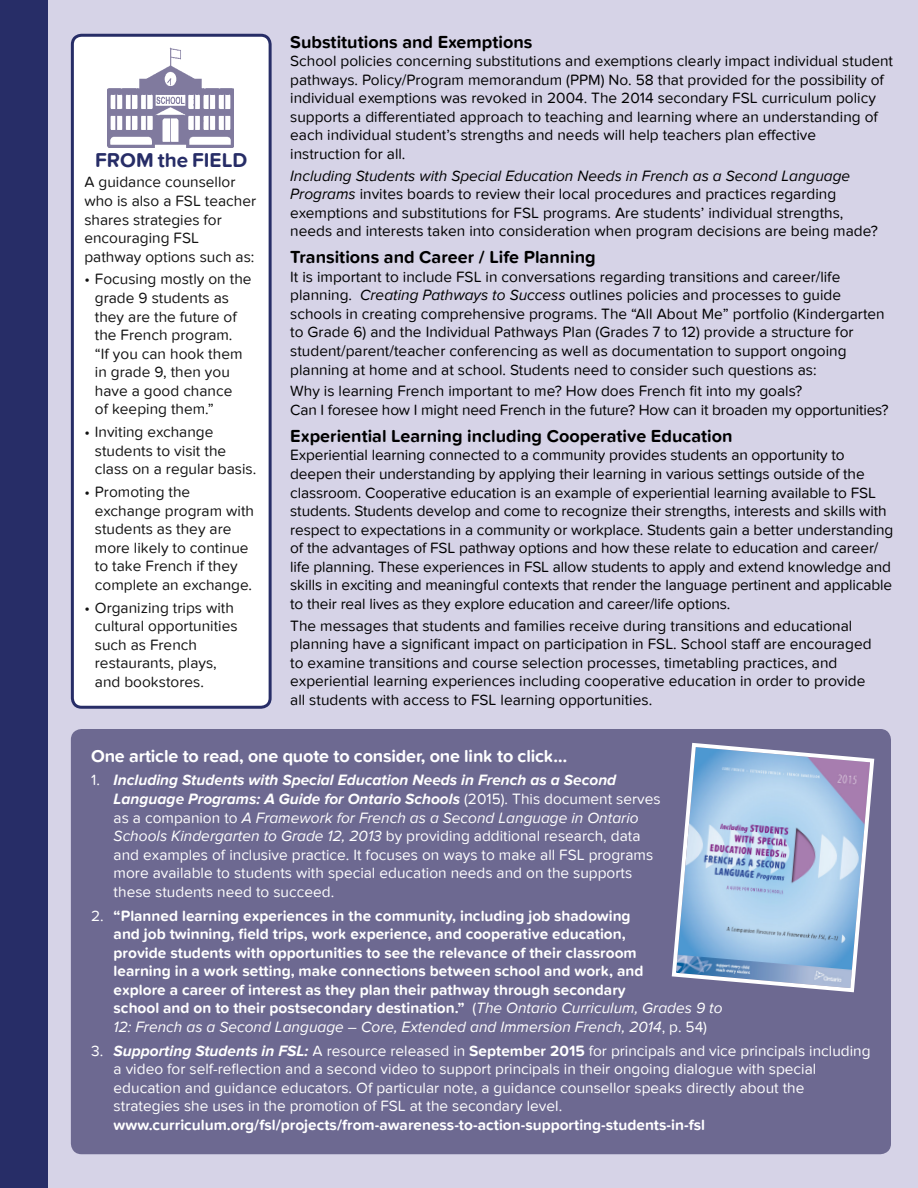
<style>
.page{position:relative;width:918px;height:1188px;background:#fff}
.page>*{position:absolute;margin:0;border:0;box-sizing:border-box;transform-origin:0 0}
.t1{font:700 20.7px "Proxima Nova Soft";color:#272d67}
.t2{font:700 18px "Proxima Nova Soft";color:#000}
.t3{font:700 18px "Proxima Nova Soft";letter-spacing:-.01em;color:#fff}
.t4{font:15.45px/18.6px "Proxima Nova Soft";color:#000}
.t5{font:15.45px/18.6px "Proxima Nova Soft";color:#fff}
.t6{font:700 15.45px/18.6px "Proxima Nova Soft";color:#fff}
.t7{font:15.45px/18.6px "Proxima Nova Soft";color:#121212}
.t8{font:italic 700 15.45px/18.6px "Proxima Nova";color:#fff}
.t9{font:italic 15.45px "Proxima Nova";color:#fff}
.t10{font:italic 15.45px "Proxima Nova";color:#000}
.s1{font-family:"Proxima Nova";font-style:italic}
.s2{font-family:"Proxima Nova Soft";font-weight:400;font-style:normal}
.s3{font-weight:400}
.s4{font-family:"Proxima Nova";font-weight:400;font-style:italic}
.s5{font-family:"Proxima Nova Soft";font-style:normal}
.s6{font-family:"Proxima Nova";font-weight:700;font-style:italic}
.s7{font-weight:700}
</style>
<div class="page">
<div style="left:47px;top:0;width:871px;height:1188px;background:#d6d3e7"></div>
<div style="left:0;top:0;width:47px;height:1188px;background:#272d67"></div>
<div style="left:71px;top:729px;width:820px;height:425px;background:#6d6991;border-radius:11px"></div>
<div style="left:72px;top:35px;width:198px;height:672px;background:#fff;border-radius:9px"></div>
<div style="left:71px;top:34px;width:201px;height:675px;border:3px solid #272d67;border-radius:9px"></div>
<svg style="left:671px;top:742px;width:204px;height:251px"></svg>
<img style="left:108px;top:47px;width:126px;height:101px">
<h1 class="t1" style="left:95px;top:148px;width:154px">FROM the FIELD</h1>
<p class="t7" style="left:84px;top:173px;width:173px">A guidance counsellor who is also a FSL teacher shares strategies for encouraging FSL pathway options such as:</p>
<p class="t7" style="left:95px;top:270px;width:158px;text-indent:-10px">• Focusing mostly on the grade 9 students as they are the future of the French program.<br>“If you can hook them in grade 9, then you have a good chance<br>of keeping them.”</p>
<p class="t7" style="left:95px;top:423px;width:163px;text-indent:-11px">• Inviting exchange students to visit the class on a regular basis.</p>
<p class="t7" style="left:95px;top:483px;width:161px;text-indent:-11px">• Promoting the exchange program with students as they are more likely to continue to take French if they complete an exchange.</p>
<p class="t7" style="left:95px;top:598px;width:144px;text-indent:-11px">• Organizing trips with cultural opportunities such as French restaurants, plays, and bookstores.</p>
<p class="t2" style="left:290px;top:31px;width:244px">Substitutions and Exemptions</p>
<p class="t4" style="left:290px;top:52px;width:604px">School policies concerning substitutions and exemptions clearly impact individual student pathways. Policy/Program memorandum (PPM) No. 58 that provided for the possibility of individual exemptions was revoked in 2004. The 2014 secondary FSL curriculum policy supports a differentiated approach to teaching and learning where an understanding of each individual student’s strengths and needs will help teachers plan effective<br>instruction for all.</p>
<p class="t10" style="left:290px;top:167px;width:562px">Including Students with Special Education Needs in French as a Second Language</p>
<p class="t4" style="left:290px;top:185px;width:589px"><span class="s1">Programs</span> invites boards to review their local procedures and practices regarding exemptions and substitutions for FSL programs. Are students’ individual strengths, needs and interests taken into consideration when program decisions are being made?</p>
<p class="t2" style="left:290px;top:247px;width:307px">Transitions and Career / Life Planning</p>
<p class="t4" style="left:290px;top:268px;width:596px">It is important to include FSL in conversations regarding transitions and career/life planning. <span class="s1">Creating Pathways to Success</span> outlines policies and processes to guide schools in creating comprehensive programs. The “All About Me” portfolio (Kindergarten to Grade 6) and the Individual Pathways Plan (Grades 7 to 12) provide a structure for student/parent/teacher conferencing as well as documentation to support ongoing planning at home and at school. Students need to consider such questions as:</p>
<p class="t4" style="left:290px;top:382px;width:600px">Why is learning French important to me? How does French fit into my goals?<br>Can I foresee how I might need French in the future? How can it broaden my opportunities?</p>
<p class="t2" style="left:290px;top:426px;width:444px">Experiential Learning including Cooperative Education</p>
<p class="t4" style="left:290px;top:446px;width:605px">Experiential learning connected to a community provides students an opportunity to deepen their understanding by applying their learning in various settings outside of the classroom. Cooperative education is an example of experiential learning available to FSL students. Students develop and come to recognize their strengths, interests and skills with respect to expectations in a community or workplace. Students gain a better understanding of the advantages of FSL pathway options and how these relate to education and career/ life planning. These experiences in FSL allow students to apply and extend knowledge and skills in exciting and meaningful contexts that render the language pertinent and applicable to their real lives as they explore education and career/life options.</p>
<p class="t4" style="left:290px;top:616px;width:583px">The messages that students and families receive during transitions and educational planning have a significant impact on participation in FSL. School staff are encouraged to examine transitions and course selection processes, timetabling practices, and experiential learning experiences including cooperative education in order to provide all students with access to FSL learning opportunities.</p>
<p class="t3" style="left:91px;top:745px;width:478px">One article to read, one quote to consider, one link to click…</p>
<p class="t8" style="left:114px;top:771px;width:549px;text-indent:-22px"><span class="s2">1.</span> Including Students with Special Education Needs in French as a Second<br>Language Programs: A Guide for Ontario Schools <span class="s2">(2015). This document serves as a companion to</span> <span class="s3">A Framework for French as a Second Language in Ontario</span></p>
<p class="t5" style="left:114px;top:827px;width:541px"><span class="s1">Schools Kindergarten to Grade 12, 2013</span> by providing additional research, data and examples of inclusive practice. It focuses on ways to make all FSL programs more available to students with special education needs and on the supports these students need to succeed.</p>
<p class="t6" style="left:114px;top:906px;width:610px;text-indent:-22px"><span class="s3">2.</span> “Planned learning experiences in the community, including job shadowing<br>and job twinning, field trips, work experience, and cooperative education,<br>provide students with opportunities to see the relevance of their classroom<br>learning in a work setting, make connections between school and work, and<br>explore a career of interest as they plan their pathway through secondary<br>school and on to their postsecondary destination.” <span class="s3">(</span><span class="s4">The Ontario Curriculum, Grades 9 to</span></p>
<p class="t9" style="left:114px;top:1018px;width:595px">12: French as a Second Language – Core, Extended and Immersion French, 2014<span class="s5">, p. 54)</span></p>
<p class="t5" style="left:114px;top:1042px;width:759px;text-indent:-22px">3. <span class="s6">Supporting Students in FSL:</span> A resource released in <span class="s7">September 2015</span> for principals and vice principals including a video for self-reflection and a second video to support principals in their ongoing dialogue with special education and guidance educators. Of particular note, a guidance counsellor speaks directly about the strategies she uses in the promotion of FSL at the secondary level.</p>
<p class="t6" style="left:114px;top:1116px;width:593px">www.curriculum.org/fsl/projects/from-awareness-to-action-supporting-students-in-fsl</p>
</div>
